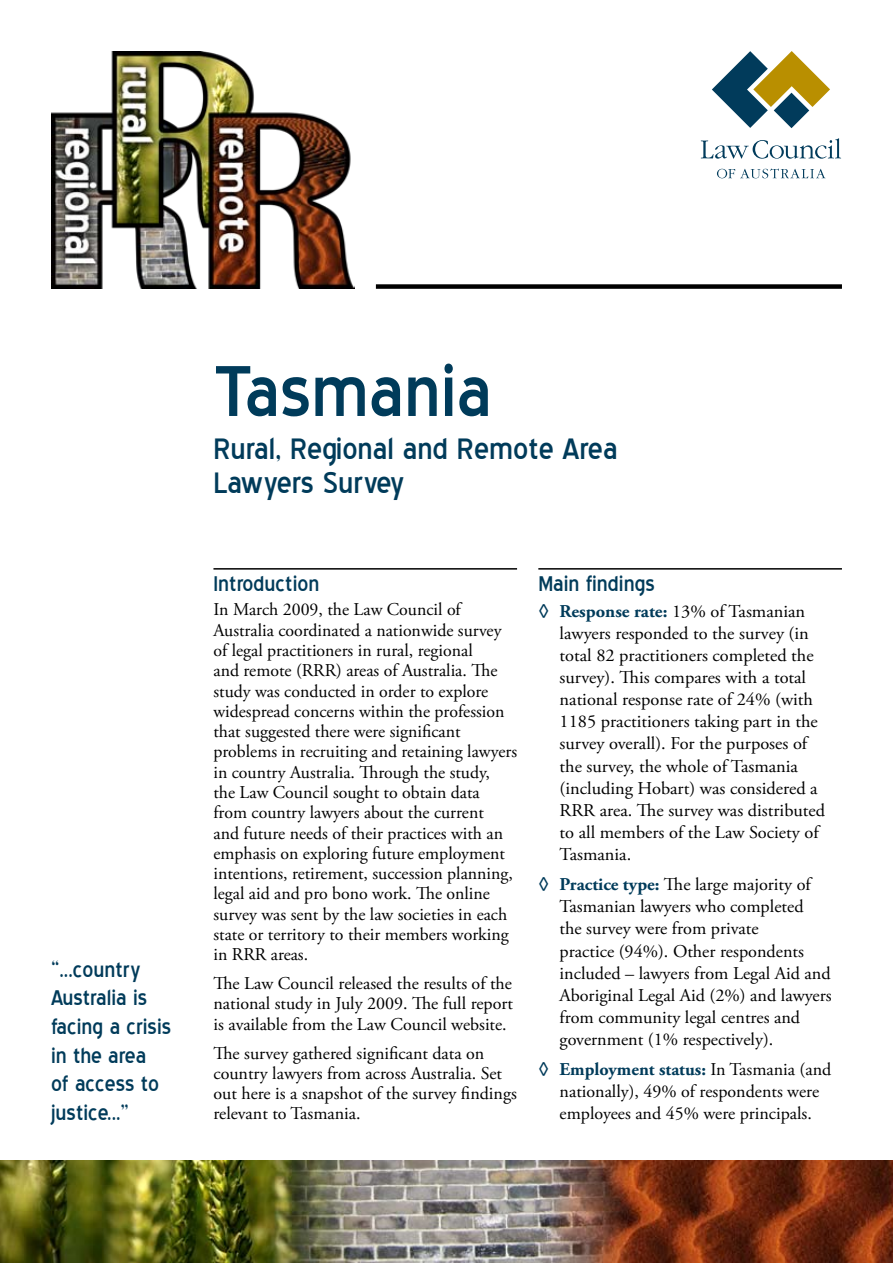
<style>
.page{position:relative;width:893px;height:1263px;background:#fff}
.page>*{position:absolute;margin:0;border:0;box-sizing:border-box;transform-origin:0 0}
.t1{font:90px "Blue Highway";color:#003b5a}
.t2{font:37.5px/34.5px "Blue Highway";color:#003b5a}
.t3{font:27px/28.5px "Blue Highway";color:#003b5a}
.t4{font:18px/20.2px "Adobe Garamond Pro";color:#000}
.s1{font-weight:700;color:#003b5a}
</style>
<div class="page">
<img style="left:0;top:1161px;width:893px;height:102px">
<svg style="left:717px;top:168px;width:108px;height:10px"></svg>
<svg style="left:701px;top:138px;width:140px;height:21px"></svg>
<svg style="left:712px;top:51px;width:118px;height:77px"></svg>
<hr style="left:213px;top:568px;width:304px;height:2px;background:#000">
<img style="left:51px;top:51px;width:304px;height:238px">
<div style="left:376px;top:284px;width:466px;height:5px;background:#000"></div>
<hr style="left:538px;top:568px;width:304px;height:2px;background:#000">
<h3 class="t3" style="left:51px;top:956px;width:122px">“...country<br>Australia is facing a crisis in the area<br>of access to justice...”</h3>
<h1 class="t1" style="left:213px;top:353px;width:280px">Tasmania</h1>
<h2 class="t2" style="left:213px;top:432px;width:406px">Rural, Regional and Remote Area<br>Lawyers Survey</h2>
<h3 class="t3" style="left:213px;top:570px;width:107px">Introduction</h3>
<p class="t4" style="left:213px;top:600px;width:305px">In March 2009, the Law Council of Australia coordinated a nationwide survey of legal practitioners in rural, regional<br>and remote (RRR) areas of Australia. The study was conducted in order to explore widespread concerns within the profession that suggested there were significant problems in recruiting and retaining lawyers in country Australia. Through the study,<br>the Law Council sought to obtain data from country lawyers about the current<br>and future needs of their practices with an emphasis on exploring future employment intentions, retirement, succession planning, legal aid and pro bono work. The online survey was sent by the law societies in each state or territory to their members working in RRR areas.</p>
<p class="t4" style="left:213px;top:974px;width:301px;text-align:justify">The Law Council released the results of the national study in July 2009. The full report is available from the Law Council website.</p>
<p class="t4" style="left:213px;top:1043px;width:305px">The survey gathered significant data on country lawyers from across Australia. Set out here is a snapshot of the survey findings relevant to Tasmania.</p>
<h3 class="t3" style="left:538px;top:570px;width:118px">Main findings</h3>
<p class="t4" style="left:560px;top:601px;width:267px;line-height:22px;text-indent:-21px"><span class="s1">◊ Response rate:</span> 13% of Tasmanian lawyers responded to the survey (in total 82 practitioners completed the survey). This compares with a total national response rate of 24% (with 1185 practitioners taking part in the survey overall). For the purposes of the survey, the whole of Tasmania (including Hobart) was considered a RRR area. The survey was distributed to all members of the Law Society of Tasmania.</p>
<p class="t4" style="left:560px;top:874px;width:274px;line-height:22px;text-indent:-21px"><span class="s1">◊ Practice type:</span> The large majority of Tasmanian lawyers who completed<br>the survey were from private<br>practice (94%). Other respondents included – lawyers from Legal Aid and Aboriginal Legal Aid (2%) and lawyers from community legal centres and government (1% respectively).</p>
<p class="t4" style="left:538px;top:1059px;width:294px;line-height:22px;text-align:center"><span class="s1">◊ Employment status:</span> In Tasmania (and nationally), 49% of respondents were employees and 45% were principals.</p>
</div>
